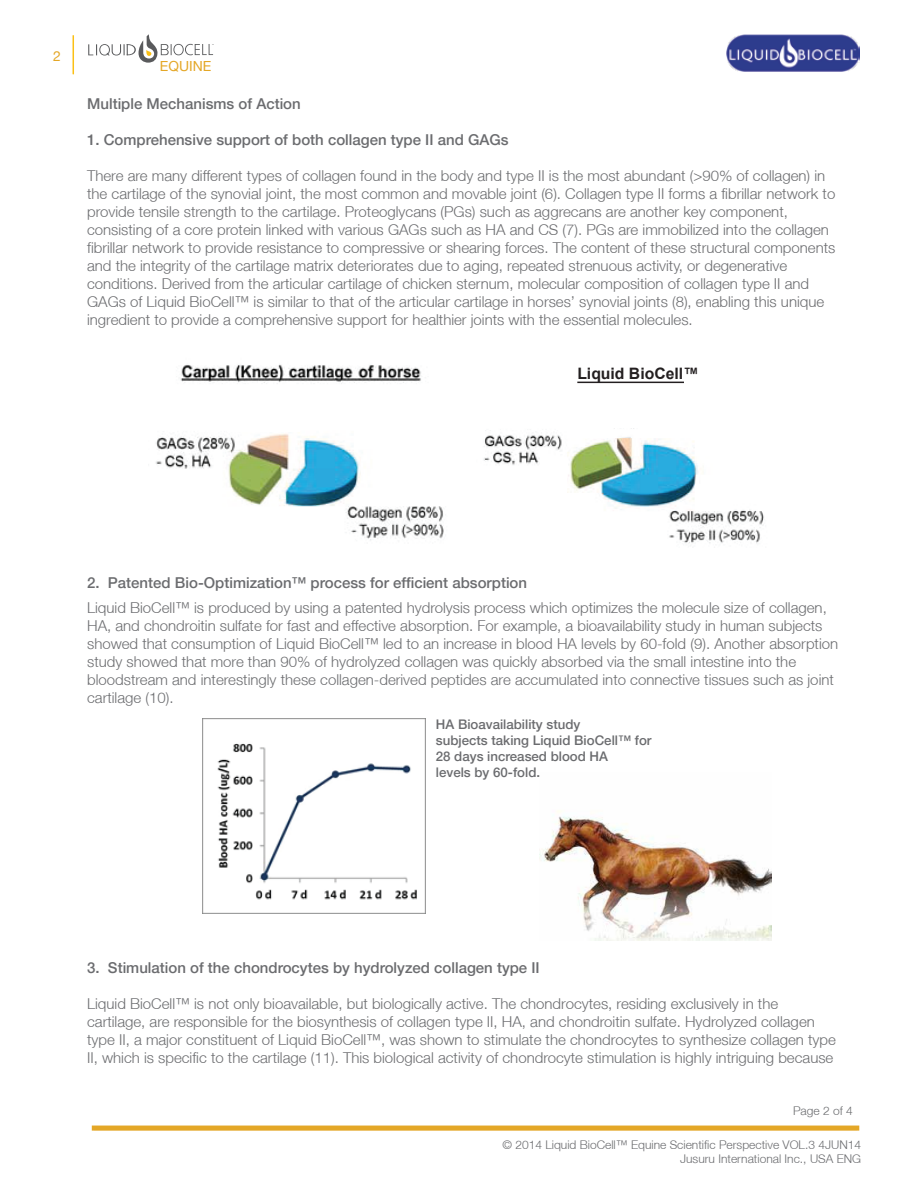
<style>
.page{position:relative;width:918px;height:1188px;background:#fff}
.page>*{position:absolute;margin:0;border:0;box-sizing:border-box;transform-origin:0 0}
.t1{font:700 15.75px "Arial";color:#231f20}
.t2{font:300 15px/18px "Helvetica Neue LT";color:#6b6c6f}
.t3{font:500 15px "Helvetica Neue LT";color:#6b6c6f}
.t4{font:13.95px "Helvetica Neue LT";letter-spacing:-.005em;color:#e4a727}
.t5{font:500 13.2px/15.9px "Helvetica Neue LT";color:#6b6c6f}
.t6{font:300 12px/14.4px "Helvetica Neue LT";color:#6b6c6f;text-align:right}
</style>
<div class="page">
<img style="left:540px;top:810px;width:232px;height:130px">
<div style="left:92px;top:1126px;width:767px;height:5px;border:4px solid #e4a727"></div>
<img style="left:726px;top:35px;width:134px;height:37px">
<img style="left:203px;top:718px;width:223px;height:195px">
<img style="left:483px;top:428px;width:281px;height:116px">
<img style="left:156px;top:364px;width:288px;height:177px">
<hr style="left:73px;top:35px;width:1px;height:39px;background:#fbc015">
<svg style="left:88px;top:34px;width:125px;height:29px"></svg>
<hr style="left:577px;top:382px;width:107px;height:1px;background:#231f20">
<div style="left:228px;top:402px;width:72px;height:30px;background:#fff"></div>
<p class="t4" style="left:53px;top:47px;width:9px">2</p>
<p class="t4" style="left:160px;top:58px;width:53px">EQUINE</p>
<p class="t3" style="left:87px;top:95px;width:215px">Multiple Mechanisms of Action</p>
<p class="t3" style="left:87px;top:131px;width:423px">1. Comprehensive support of both collagen type II and GAGs</p>
<p class="t2" style="left:87px;top:167px;width:750px">There are many different types of collagen found in the body and type II is the most abundant (&gt;90% of collagen) in the cartilage of the synovial joint, the most common and movable joint (6). Collagen type II forms a fibrillar network to provide tensile strength to the cartilage. Proteoglycans (PGs) such as aggrecans are another key component, consisting of a core protein linked with various GAGs such as HA and CS (7). PGs are immobilized into the collagen fibrillar network to provide resistance to compressive or shearing forces. The content of these structural components and the integrity of the cartilage matrix deteriorates due to aging, repeated strenuous activity, or degenerative conditions. Derived from the articular cartilage of chicken sternum, molecular composition of collagen type II and GAGs of Liquid BioCell™ is similar to that of the articular cartilage in horses’ synovial joints (8), enabling this unique ingredient to provide a comprehensive support for healthier joints with the essential molecules.</p>
<p class="t1" style="left:577px;top:363px;width:123px">Liquid BioCell™</p>
<p class="t3" style="left:87px;top:574px;width:442px">2. Patented Bio-Optimization™ process for efficient absorption</p>
<p class="t2" style="left:87px;top:599px;width:753px">Liquid BioCell™ is produced by using a patented hydrolysis process which optimizes the molecule size of collagen, HA, and chondroitin sulfate for fast and effective absorption. For example, a bioavailability study in human subjects showed that consumption of Liquid BioCell™ led to an increase in blood HA levels by 60-fold (9). Another absorption study showed that more than 90% of hydrolyzed collagen was quickly absorbed via the small intestine into the bloodstream and interestingly these collagen-derived peptides are accumulated into connective tissues such as joint cartilage (10).</p>
<p class="t5" style="left:436px;top:717px;width:217px">HA Bioavailability study<br>subjects taking Liquid BioCell™ for<br>28 days increased blood HA<br>levels by 60-fold.</p>
<p class="t3" style="left:87px;top:959px;width:454px">3. Stimulation of the chondrocytes by hydrolyzed collagen type II</p>
<p class="t2" style="left:87px;top:995px;width:750px">Liquid BioCell™ is not only bioavailable, but biologically active. The chondrocytes, residing exclusively in the cartilage, are responsible for the biosynthesis of collagen type II, HA, and chondroitin sulfate. Hydrolyzed collagen type II, a major constituent of Liquid BioCell™, was shown to stimulate the chondrocytes to synthesize collagen type II, which is specific to the cartilage (11). This biological activity of chondrocyte stimulation is highly intriguing because</p>
<p class="t6" style="left:793px;top:1104px;width:61px">Page 2 of 4</p>
<p class="t6" style="left:502px;top:1137px;width:360px">© 2014 Liquid BioCell™ Equine Scientific Perspective VOL.3 4JUN14<br>Jusuru International Inc., USA ENG</p>
</div>
